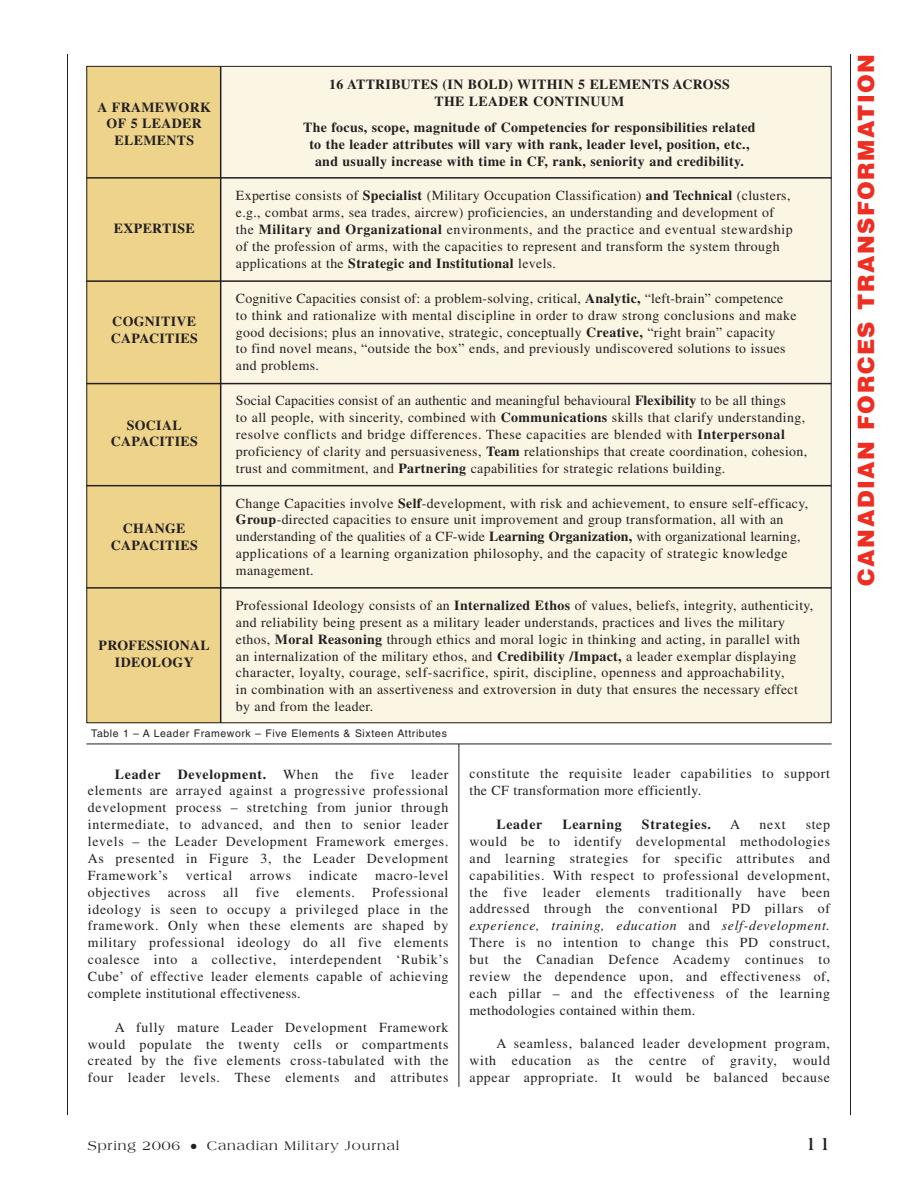
<style>
.page{position:relative;width:918px;height:1188px;background:#fff}
.page>*{position:absolute;margin:0;border:0;box-sizing:border-box;transform-origin:0 0}
.t1{font:900 22.5px "Helvetica";letter-spacing:.065em;color:#ee2e22}
.t2{font:700 19.5px "Americana";color:#231f20}
.t3{font:13.8px/16.8px "Times";letter-spacing:.025em;color:#231f20;text-align:justify}
.t4{font:700 13.8px/16.8px "Times";letter-spacing:.025em;color:#231f20;text-align:center}
.t5{font:13.8px/16.8px "Times";letter-spacing:.05em;color:#231f20}
.t6{font:700 13.8px "Times";letter-spacing:.05em;color:#231f20}
.t7{font:13.5px "Americana";letter-spacing:.065em;color:#231f20}
.t8{font:10.5px "Helvetica";letter-spacing:.055em;color:#231f20}
.s1{font-weight:700}
.s2{font-style:italic}
</style>
<div class="page">
<hr style="left:850px;top:54px;width:1px;height:1061px;background:#231f20">
<hr style="left:67px;top:54px;width:1px;height:1061px;background:#231f20">
<hr style="left:459px;top:744px;width:1px;height:343px;background:#231f20">
<div style="left:86px;top:67px;width:746px;height:656px;background:#fbf5e4"></div>
<div style="left:86px;top:66px;width:135px;height:657px;background:#eed48a"></div>
<hr style="left:220px;top:66px;width:1px;height:657px;background:#231f20">
<hr style="left:86px;top:177px;width:746px;height:2px;background:#231f20">
<hr style="left:86px;top:280px;width:746px;height:2px;background:#231f20">
<hr style="left:86px;top:383px;width:746px;height:1px;background:#231f20">
<hr style="left:86px;top:485px;width:746px;height:1px;background:#231f20">
<hr style="left:86px;top:587px;width:746px;height:2px;background:#231f20">
<hr style="left:86px;top:744px;width:746px;height:1px;background:#231f20">
<p class="t4" style="left:329px;top:77px;width:402px">16 ATTRIBUTES (IN BOLD) WITHIN 5 ELEMENTS ACROSS<br>THE LEADER CONTINUUM</p>
<p class="t4" style="left:303px;top:120px;width:454px">The focus, scope, magnitude of Competencies for responsibilities related to the leader attributes will vary with rank, leader level, position, etc., and usually increase with time in CF, rank, seniority and credibility.</p>
<p class="t3" style="left:236px;top:189px;width:558px;text-align:left">Expertise consists of <span class="s1">Specialist</span> (Military Occupation Classification) <span class="s1">and Technical</span> (clusters, e.g., combat arms, sea trades, aircrew) proficiencies, an understanding and development of the <span class="s1">Military and Organizational</span> environments, and the practice and eventual stewardship of the profession of arms, with the capacities to represent and transform the system through applications at the <span class="s1">Strategic and Institutional</span> levels.</p>
<p class="t3" style="left:236px;top:291px;width:562px;text-align:left">Cognitive Capacities consist of: a problem-solving, critical, <span class="s1">Analytic,</span> “left-brain” competence to think and rationalize with mental discipline in order to draw strong conclusions and make good decisions; plus an innovative, strategic, conceptually <span class="s1">Creative,</span> “right brain” capacity<br>to find novel means, “outside the box” ends, and previously undiscovered solutions to issues and problems.</p>
<p class="t3" style="left:236px;top:393px;width:573px;text-align:left">Social Capacities consist of an authentic and meaningful behavioural <span class="s1">Flexibility</span> to be all things<br>to all people, with sincerity, combined with <span class="s1">Communications</span> skills that clarify understanding, resolve conflicts and bridge differences. These capacities are blended with <span class="s1">Interpersonal </span>proficiency of clarity and persuasiveness, <span class="s1">Team</span> relationships that create coordination, cohesion, trust and commitment, and <span class="s1">Partnering</span> capabilities for strategic relations building.</p>
<p class="t3" style="left:236px;top:496px;width:574px;text-align:left">Change Capacities involve <span class="s1">Self</span>-development, with risk and achievement, to ensure self-efficacy, <span class="s1">Group</span>-directed capacities to ensure unit improvement and group transformation, all with an understanding of the qualities of a CF-wide <span class="s1">Learning Organization,</span> with organizational learning, applications of a learning organization philosophy, and the capacity of strategic knowledge management.</p>
<p class="t3" style="left:236px;top:598px;width:579px;text-align:left">Professional Ideology consists of an <span class="s1">Internalized Ethos</span> of values, beliefs, integrity, authenticity, and reliability being present as a military leader understands, practices and lives the military ethos, <span class="s1">Moral Reasoning</span> through ethics and moral logic in thinking and acting, in parallel with an internalization of the military ethos, and <span class="s1">Credibility /Impact,</span> a leader exemplar displaying character, loyalty, courage, self-sacrifice, spirit, discipline, openness and approachability,<br>in combination with an assertiveness and extroversion in duty that ensures the necessary effect by and from the leader.</p>
<p class="t8" style="left:91px;top:729px;width:357px">Table 1 – A Leader Framework – Five Elements &amp; Sixteen Attributes</p>
<p class="t4" style="left:97px;top:100px;width:115px">A FRAMEWORK<br>OF 5 LEADER<br>ELEMENTS</p>
<p class="t4" style="left:114px;top:221px;width:82px">EXPERTISE</p>
<p class="t4" style="left:111px;top:315px;width:88px;text-align:left">COGNITIVE<br>CAPACITIES</p>
<p class="t4" style="left:111px;top:418px;width:88px">SOCIAL<br>CAPACITIES</p>
<p class="t4" style="left:111px;top:521px;width:88px">CHANGE<br>CAPACITIES</p>
<p class="t4" style="left:99px;top:638px;width:113px">PROFESSIONAL<br>IDEOLOGY</p>
<p class="t3" style="left:88px;top:767px;width:362px;text-indent:27px"><span class="s1">Leader Development.</span> When the five leader elements are arrayed against a progressive professional development process – stretching from junior through intermediate, to advanced, and then to senior leader levels – the Leader Development Framework emerges.<br>As presented in Figure 3, the Leader Development Framework’s</p>
<p class="t3" style="left:88px;top:868px;width:362px;text-indent:287px">macro-level objectives across all five elements. Professional ideology is seen to occupy a privileged place in the framework. Only when these elements are shaped by military professional ideology do all five elements coalesce into a collective, interdependent ‘Rubik’s Cube’ of effective leader elements capable of achieving complete institutional effectiveness.</p>
<p class="t3" style="left:88px;top:1020px;width:362px;text-indent:27px">A fully mature Leader Development Framework would populate the twenty cells or compartments created by the five elements cross-tabulated with the four leader levels. These elements and attributes</p>
<p class="t5" style="left:186px;top:868px;width:48px">vertical</p>
<p class="t3" style="left:250px;top:868px;width:43px">arrows</p>
<p class="t5" style="left:309px;top:868px;width:50px">indicate</p>
<p class="t5" style="left:470px;top:767px;width:362px">constitute the requisite leader capabilities to support the CF transformation more efficiently.</p>
<p class="t4" style="left:496px;top:817px;width:47px">Leader</p>
<p class="t6" style="left:562px;top:819px;width:61px">Learning</p>
<p class="t6" style="left:642px;top:819px;width:70px">Strategies.</p>
<p class="t3" style="left:730px;top:817px;width:12px">A</p>
<p class="t3" style="left:760px;top:817px;width:27px">next</p>
<p class="t3" style="left:470px;top:817px;width:362px;text-indent:336px">step would be to identify developmental methodologies and learning strategies for specific attributes and capabilities. With respect to professional development, the five leader elements traditionally have been addressed through the conventional PD pillars of <span class="s2">experience, training, education</span> and <span class="s2">self-development.<br></span>There is no intention to change this PD construct, but the Canadian Defence Academy continues to review the dependence upon, and effectiveness of, each pillar – and the effectiveness of the learning methodologies contained within them.</p>
<p class="t3" style="left:470px;top:1037px;width:362px;text-indent:27px">A seamless, balanced leader development program, with education as the centre of gravity, would appear appropriate. It would be balanced because</p>
<p class="t7" style="left:88px;top:1140px;width:313px">Spring 2006 ● Canadian Military Journal</p>
<h2 class="t2" style="left:805px;top:1135px;width:28px">11</h2>
<h1 class="t1" style="left:858px;top:586px;width:533px;rotate:-90deg">CANADIAN FORCES TRANSFORMATION</h1>
</div>
